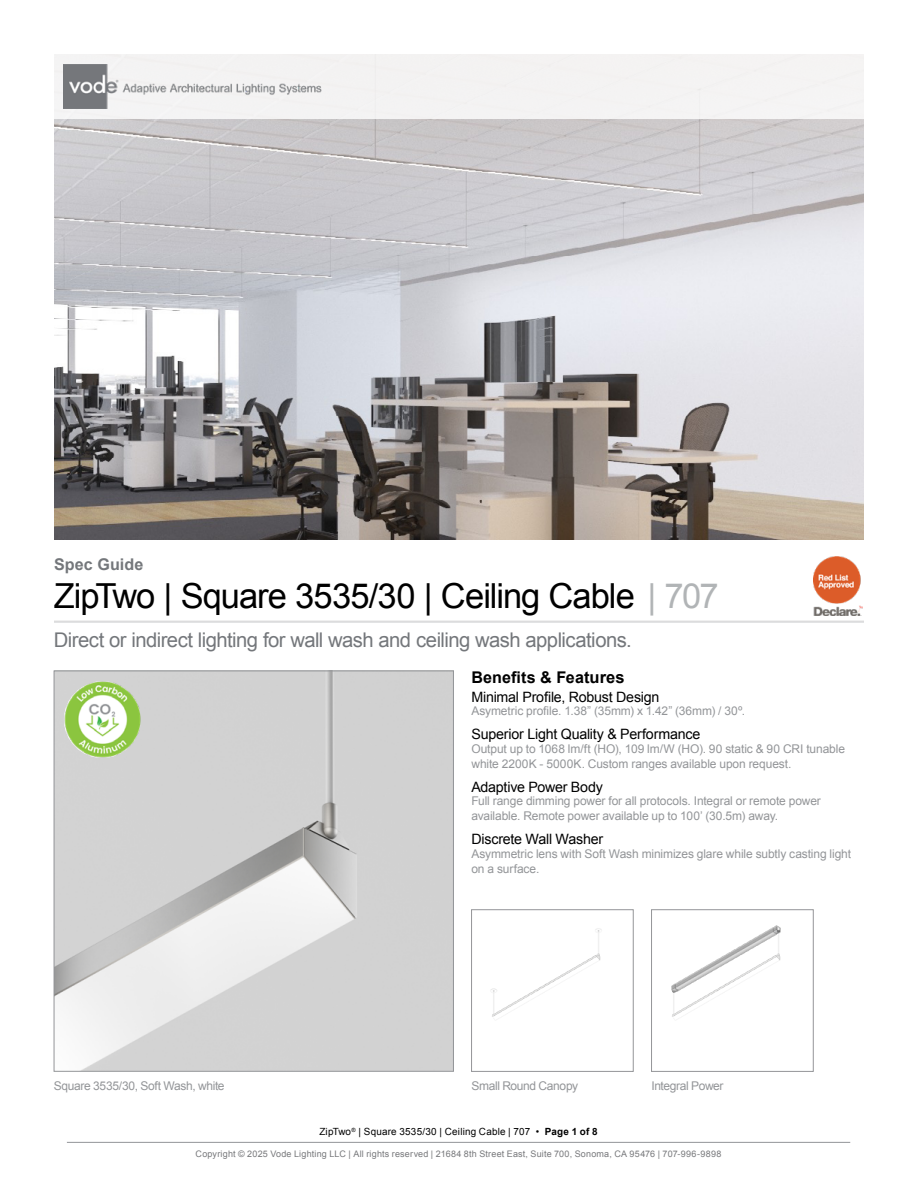
<style>
.page{position:relative;width:918px;height:1188px;background:#fff}
.page>*{position:absolute;margin:0;border:0;box-sizing:border-box;transform-origin:0 0}
.t1{font:34.5px "Arial";letter-spacing:-.03em;color:#000}
.t2{font:20.25px "Arial";letter-spacing:-.025em;color:#74777b}
.t3{font:700 16.2px "Arial";letter-spacing:.005em;color:#000}
.t4{font:700 16.2px "Arial";letter-spacing:.005em;color:#74777b}
.t5{font:14.25px "Arial";letter-spacing:-.015em;color:#000}
.t6{font:12px/15px "Arial";letter-spacing:-.01em;color:#939598}
.t7{font:12px "Arial";letter-spacing:-.03em;color:#939598}
.t8{font:9.9px "Arial";letter-spacing:.015em;color:#000}
.t9{font:9px "Arial";letter-spacing:.02em;color:#77787b}
.s1{color:#b1b4b6}
.s2{font-size:16.5px}
.s3{font-weight:700}
</style>
<div class="page">
<hr style="left:67px;top:1142px;width:783px;height:1px;background:#939598">
<hr style="left:54px;top:621px;width:810px;height:2px;background:#9d9fa2">
<img style="left:56px;top:673px;width:396px;height:396px">
<img style="left:54px;top:119px;width:810px;height:420px">
<div style="left:54px;top:54px;width:810px;height:65px;background:#f4f3f3"></div>
<img style="left:671px;top:925px;width:110px;height:92px">
<div style="left:651px;top:910px;width:162px;height:162px;border:1px solid #949598"></div>
<img style="left:491px;top:928px;width:111px;height:89px">
<div style="left:471px;top:910px;width:162px;height:162px;border:1px solid #949598"></div>
<img style="left:64px;top:64px;width:258px;height:44px">
<img style="left:814px;top:556px;width:48px;height:59px">
<img style="left:54px;top:671px;width:97px;height:97px">
<h3 class="t4" style="left:54px;top:553px;width:91px">Spec Guide</h3>
<h1 class="t1" style="left:54px;top:574px;width:667px">ZipTwo | Square 3535/30 | Ceiling Cable <span class="s1">| 707</span></h1>
<h2 class="t2" style="left:54px;top:626px;width:580px">Direct or indirect lighting for wall wash and ceiling wash applications.</h2>
<p class="t7" style="left:54px;top:1078px;width:172px">Square 3535/30, Soft Wash, white</p>
<h3 class="t3" style="left:471px;top:666px;width:155px">Benefits &amp; Fea<span class="s2">tures</span></h3>
<p class="t5" style="left:471px;top:687px;width:190px">Minimal Profile, Robust Design</p>
<p class="t6" style="left:471px;top:704px;width:275px">Asymetric profile. 1.38” (35mm) x 1.42” (36mm) / 30º.</p>
<p class="t5" style="left:471px;top:725px;width:231px">Superior Light Quality &amp; Performance</p>
<p class="t6" style="left:471px;top:741px;width:375px">Output up to 1068 lm/ft (HO), 109 lm/W (HO). 90 static &amp; 90 CRI tunable white 2200K - 5000K. Custom ranges available upon request.</p>
<p class="t5" style="left:471px;top:777px;width:133px">Adaptive Power Body</p>
<p class="t6" style="left:471px;top:794px;width:351px">Full range dimming power for all protocols. Integral or remote power available. Remote power available up to 100’ (30.5m) away.</p>
<p class="t5" style="left:471px;top:830px;width:133px">Discrete Wall Washer</p>
<p class="t6" style="left:471px;top:846px;width:381px">Asymmetric lens with Soft Wash minimizes glare while subtly casting light on a surface.</p>
<p class="t7" style="left:471px;top:1078px;width:108px">Small Round Canopy</p>
<p class="t7" style="left:651px;top:1078px;width:74px">Integral Power</p>
<p class="t8" style="left:319px;top:1125px;width:280px">ZipTwo<sup>®</sup> | Square 3535/30 | Ceiling Cable | 707 • <span class="s3">Page 1 of 8</span></p>
<p class="t9" style="left:196px;top:1148px;width:527px">Copyright © 2025 Vode Lighting LLC | All rights reserved | 21684 8th Street East, Suite 700, Sonoma, CA 95476 | 707-996-9898</p>
</div>
